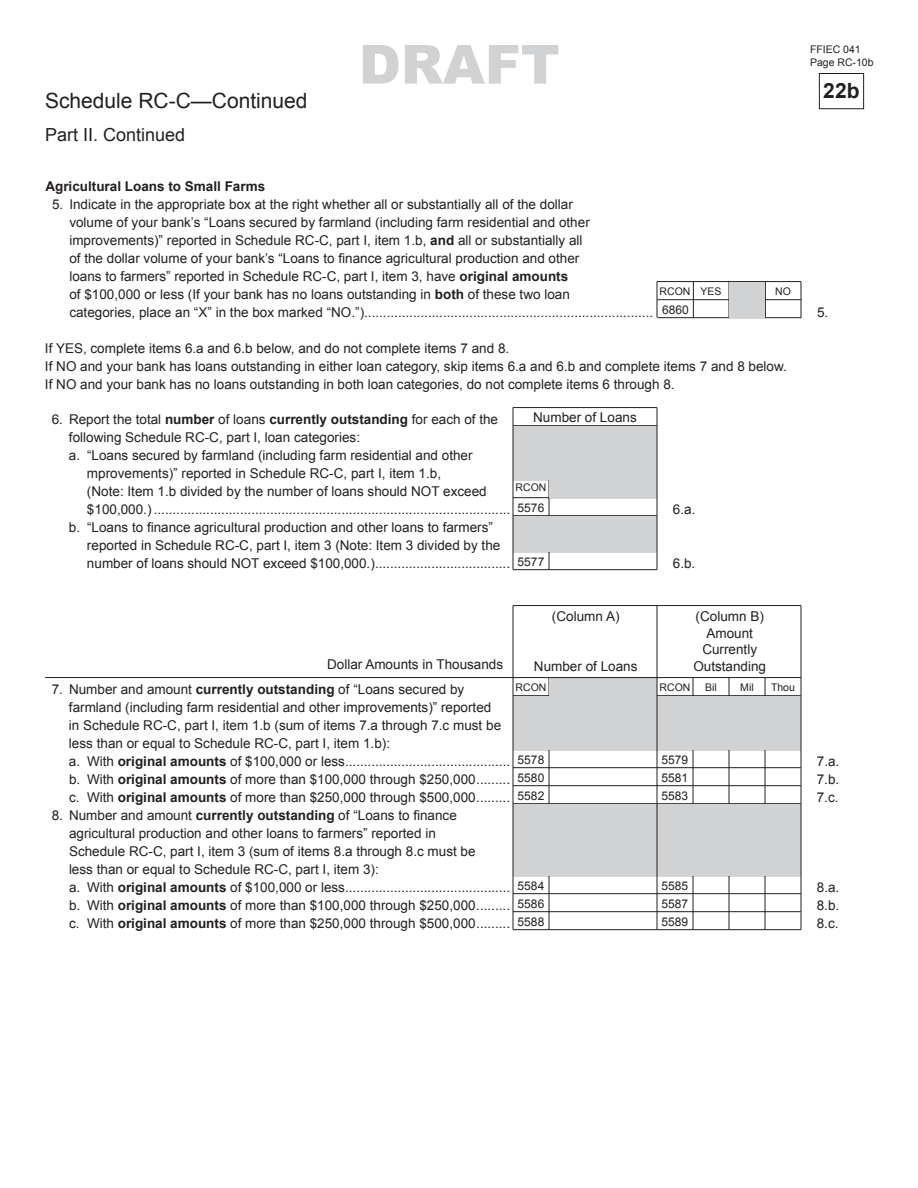
<style>
.page{position:relative;width:918px;height:1188px;background:#fff}
.page>*{position:absolute;margin:0;border:0;box-sizing:border-box;transform-origin:0 0}
.t1{font:900 54px "Arial";color:#d1d2d4}
.t2{font:21px "Arial";color:#231f20}
.t3{font:700 21px "Arial";color:#231f20}
.t4{font:18px "Arial";color:#231f20}
.t5{font:13.5px/18px "Arial";color:#231f20}
.t6{font:700 13.5px "Arial";color:#231f20}
.t7{font:12px "Arial";color:#231f20}
.t8{font:10.5px/13.5px "Arial";color:#231f20}
.s1{font-weight:700}
</style>
<div class="page">
<hr style="left:513px;top:695px;width:288px;height:1px;background:#231f20">
<hr style="left:513px;top:749px;width:288px;height:1px;background:#231f20">
<hr style="left:513px;top:767px;width:288px;height:1px;background:#231f20">
<hr style="left:513px;top:785px;width:288px;height:1px;background:#231f20">
<hr style="left:513px;top:803px;width:288px;height:1px;background:#231f20">
<hr style="left:513px;top:875px;width:288px;height:1px;background:#231f20">
<hr style="left:513px;top:893px;width:288px;height:1px;background:#231f20">
<hr style="left:513px;top:911px;width:288px;height:1px;background:#231f20">
<hr style="left:513px;top:929px;width:288px;height:1px;background:#231f20">
<hr style="left:513px;top:425px;width:144px;height:1px;background:#231f20">
<hr style="left:513px;top:479px;width:144px;height:1px;background:#231f20">
<hr style="left:513px;top:497px;width:144px;height:1px;background:#231f20">
<hr style="left:513px;top:515px;width:144px;height:1px;background:#231f20">
<hr style="left:513px;top:551px;width:144px;height:1px;background:#231f20">
<hr style="left:513px;top:569px;width:144px;height:1px;background:#231f20">
<div style="left:819px;top:73px;width:45px;height:36px;border:1px solid #231f20"></div>
<hr style="left:657px;top:281px;width:144px;height:1px;background:#231f20">
<hr style="left:657px;top:299px;width:144px;height:1px;background:#231f20">
<hr style="left:657px;top:317px;width:144px;height:1px;background:#231f20">
<hr style="left:765px;top:281px;width:1px;height:37px;background:#231f20">
<hr style="left:693px;top:282px;width:1px;height:36px;background:#231f20">
<hr style="left:801px;top:282px;width:1px;height:36px;background:#231f20">
<hr style="left:657px;top:282px;width:1px;height:36px;background:#231f20">
<hr style="left:549px;top:678px;width:1px;height:252px;background:#231f20">
<hr style="left:513px;top:407px;width:144px;height:1px;background:#231f20">
<hr style="left:549px;top:426px;width:1px;height:144px;background:#231f20">
<div style="left:513px;top:426px;width:144px;height:53px;background:#d1d2d4"></div>
<div style="left:513px;top:516px;width:144px;height:35px;background:#d1d2d4"></div>
<hr style="left:765px;top:678px;width:1px;height:252px;background:#231f20">
<hr style="left:729px;top:678px;width:1px;height:252px;background:#231f20">
<hr style="left:693px;top:678px;width:1px;height:252px;background:#231f20">
<div style="left:513px;top:696px;width:288px;height:53px;background:#d1d2d4"></div>
<hr style="left:513px;top:605px;width:288px;height:1px;background:#231f20">
<div style="left:549px;top:678px;width:108px;height:20px;background:#d1d2d4"></div>
<div style="left:513px;top:804px;width:288px;height:71px;background:#d1d2d4"></div>
<hr style="left:45px;top:677px;width:756px;height:1px;background:#231f20">
<hr style="left:657px;top:606px;width:1px;height:324px;background:#231f20">
<hr style="left:801px;top:606px;width:1px;height:324px;background:#231f20">
<hr style="left:513px;top:606px;width:1px;height:324px;background:#231f20">
<div style="left:549px;top:477px;width:108px;height:20px;background:#d1d2d4"></div>
<hr style="left:657px;top:408px;width:1px;height:162px;background:#231f20">
<hr style="left:513px;top:408px;width:1px;height:162px;background:#231f20">
<div style="left:729px;top:282px;width:36px;height:35px;background:#d1d2d4"></div>
<h2 class="t2" style="left:45px;top:89px;width:264px">Schedule RC-C—Continued</h2>
<h3 class="t4" style="left:45px;top:125px;width:142px">Part II. Continued</h3>
<h1 class="t1" style="left:359px;top:24px;width:203px">DRAFT</h1>
<p class="t6" style="left:45px;top:178px;width:221px">Agricultural Loans to Small Farms</p>
<p class="t5" style="left:69px;top:195px;width:585px;text-indent:-17px">5. Indicate in the appropriate box at the right whether all or substantially all of the dollar<br>volume of your bank’s “Loans secured by farmland (including farm residential and other improvements)” reported in Schedule RC-C, part I, item 1.b, <span class="s1">and</span> all or substantially all<br>of the dollar volume of your bank’s “Loans to finance agricultural production and other<br>loans to farmers” reported in Schedule RC-C, part I, item 3, have <span class="s1">original amounts<br></span>of $100,000 or less (If your bank has no loans outstanding in <span class="s1">both</span> of these two loan<br>categories, place an “X” in the box marked “NO.”).............................................................................</p>
<p class="t8" style="left:660px;top:285px;width:63px">RCON YES</p>
<p class="t8" style="left:775px;top:285px;width:17px">NO</p>
<p class="t7" style="left:662px;top:303px;width:28px">6860</p>
<p class="t5" style="left:45px;top:339px;width:743px">If YES, complete items 6.a and 6.b below, and do not complete items 7 and 8.<br>If NO and your bank has loans outstanding in either loan category, skip items 6.a and 6.b and complete items 7 and 8 below.<br>If NO and your bank has no loans outstanding in both loan categories, do not complete items 6 through 8.</p>
<p class="t5" style="left:533px;top:408px;width:105px">Number of Loans</p>
<p class="t5" style="left:52px;top:410px;width:448px">6. Report the total <span class="s1">number</span> of loans <span class="s1">currently outstanding</span> for each of the</p>
<p class="t5" style="left:69px;top:428px;width:293px">following Schedule RC-C, part I, loan categories:</p>
<p class="t5" style="left:69px;top:446px;width:405px">a. “Loans secured by farmland (including farm residential and other</p>
<p class="t5" style="left:87px;top:464px;width:356px">mprovements)” reported in Schedule RC-C, part I, item 1.b,</p>
<p class="t5" style="left:87px;top:482px;width:401px">(Note: Item 1.b divided by the number of loans should NOT exceed</p>
<p class="t5" style="left:87px;top:500px;width:425px">$100,000.) ...............................................................................................</p>
<p class="t5" style="left:673px;top:500px;width:24px">6.a.</p>
<p class="t5" style="left:87px;top:518px;width:425px;text-indent:-18px">b. “Loans to finance agricultural production and other loans to farmers” reported in Schedule RC-C, part I, item 3 (Note: Item 3 divided by the number of loans should NOT exceed $100,000.) ....................................</p>
<p class="t8" style="left:516px;top:481px;width:32px">RCON</p>
<p class="t7" style="left:518px;top:501px;width:28px">5576</p>
<p class="t7" style="left:518px;top:555px;width:28px">5577</p>
<p class="t5" style="left:673px;top:554px;width:24px">6.b.</p>
<p class="t5" style="left:552px;top:608px;width:69px">(Column A)</p>
<p class="t5" style="left:327px;top:656px;width:178px">Dollar Amounts in Thousands</p>
<p class="t5" style="left:534px;top:657px;width:105px">Number of Loans</p>
<p class="t5" style="left:693px;top:608px;width:74px;line-height:16.5px;text-align:center">(Column B)<br>Amount<br>Currently<br>Outstanding</p>
<p class="t8" style="left:810px;top:42px;width:65px">FFIEC 041<br>Page RC-10b</p>
<h2 class="t3" style="left:823px;top:79px;width:38px">22b</h2>
<p class="t5" style="left:817px;top:303px;width:13px">5.</p>
<p class="t8" style="left:516px;top:681px;width:32px">RCON</p>
<p class="t8" style="left:660px;top:681px;width:32px">RCON</p>
<p class="t8" style="left:705px;top:681px;width:13px">Bil</p>
<p class="t8" style="left:740px;top:681px;width:15px">Mil</p>
<p class="t8" style="left:771px;top:681px;width:25px">Thou</p>
<p class="t5" style="left:69px;top:680px;width:443px;text-indent:-17px">7. Number and amount <span class="s1">currently outstanding</span> of “Loans secured by farmland (including farm residential and other improvements)” reported<br>in Schedule RC-C, part I, item 1.b (sum of items 7.a through 7.c must be less than or equal to Schedule RC-C, part I, item 1.b):<br>a. With <span class="s1">original amounts</span> of $100,000 or less............................................</p>
<p class="t7" style="left:518px;top:753px;width:28px">5578</p>
<p class="t7" style="left:662px;top:753px;width:28px">5579</p>
<p class="t7" style="left:518px;top:771px;width:28px">5580</p>
<p class="t7" style="left:662px;top:771px;width:28px">5581</p>
<p class="t7" style="left:518px;top:789px;width:28px">5582</p>
<p class="t7" style="left:662px;top:789px;width:28px">5583</p>
<p class="t5" style="left:817px;top:752px;width:24px">7.a.</p>
<p class="t5" style="left:69px;top:770px;width:443px">b. With <span class="s1">original amounts</span> of more than $100,000 through $250,000 .........</p>
<p class="t5" style="left:817px;top:770px;width:24px">7.b.</p>
<p class="t5" style="left:69px;top:788px;width:443px">c. With <span class="s1">original amounts</span> of more than $250,000 through $500,000 .........</p>
<p class="t5" style="left:817px;top:788px;width:23px">7.c.</p>
<p class="t5" style="left:69px;top:806px;width:443px;text-indent:-17px">8. Number and amount <span class="s1">currently outstanding</span> of “Loans to finance agricultural production and other loans to farmers” reported in<br>Schedule RC-C, part I, item 3 (sum of items 8.a through 8.c must be<br>less than or equal to Schedule RC-C, part I, item 3):<br>a. With <span class="s1">original amounts</span> of $100,000 or less............................................</p>
<p class="t7" style="left:518px;top:879px;width:28px">5584</p>
<p class="t7" style="left:662px;top:879px;width:28px">5585</p>
<p class="t7" style="left:518px;top:897px;width:28px">5586</p>
<p class="t7" style="left:662px;top:897px;width:28px">5587</p>
<p class="t7" style="left:518px;top:915px;width:28px">5588</p>
<p class="t7" style="left:662px;top:915px;width:28px">5589</p>
<p class="t5" style="left:817px;top:878px;width:24px">8.a.</p>
<p class="t5" style="left:69px;top:896px;width:443px">b. With <span class="s1">original amounts</span> of more than $100,000 through $250,000 .........</p>
<p class="t5" style="left:817px;top:896px;width:24px">8.b.</p>
<p class="t5" style="left:69px;top:914px;width:443px">c. With <span class="s1">original amounts</span> of more than $250,000 through $500,000 .........</p>
<p class="t5" style="left:817px;top:914px;width:23px">8.c.</p>
</div>
